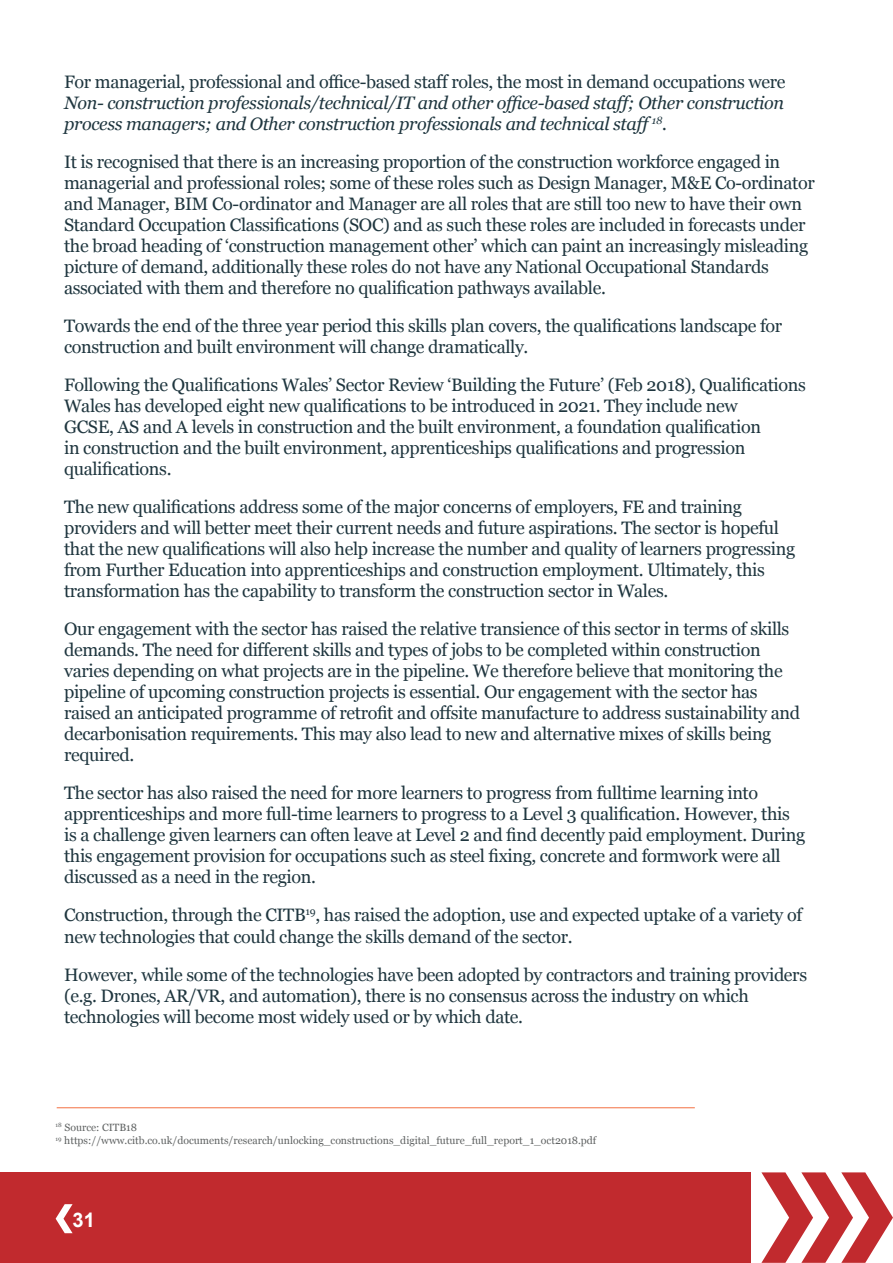
<style>
.page{position:relative;width:893px;height:1263px;background:#fff}
.page>*{position:absolute;margin:0;border:0;box-sizing:border-box;transform-origin:0 0}
.t1{font:700 20.1px "Arial";color:#fff}
.t2{font:18px/21px "Georgia";letter-spacing:-.02em;color:#1f363f}
.t3{font:italic 18px/21px "Georgia";letter-spacing:-.02em;color:#1f363f}
.t4{font:10.5px/13.5px "Georgia";color:#5f6262}
</style>
<div class="page">
<svg style="left:761px;top:1172px;width:132px;height:91px"></svg>
<div style="left:0;top:1172px;width:751px;height:91px;background:#c12a2e"></div>
<svg style="left:56px;top:1204px;width:17px;height:29px"></svg>
<hr style="left:57px;top:1107px;width:638px;height:1px;background:#f36f42">
<p class="t2" style="left:64px;top:71px;width:723px">For managerial, professional and office-based staff roles, the most in demand occupations were</p>
<p class="t3" style="left:64px;top:92px;width:721px">Non- construction professionals/technical/IT and other office-based staff; Other construction process managers; and Other construction professionals and technical staff<sup>18</sup>.</p>
<p class="t2" style="left:64px;top:151px;width:752px">It is recognised that there is an increasing proportion of the construction workforce engaged in managerial and professional roles; some of these roles such as Design Manager, M&amp;E Co-ordinator and Manager, BIM Co-ordinator and Manager are all roles that are still too new to have their own Standard Occupation Classifications (SOC) and as such these roles are included in forecasts under the broad heading of ‘construction management other’ which can paint an increasingly misleading picture of demand, additionally these roles do not have any National Occupational Standards associated with them and therefore no qualification pathways available.</p>
<p class="t2" style="left:64px;top:315px;width:720px">Towards the end of the three year period this skills plan covers, the qualifications landscape for construction and built environment will change dramatically.</p>
<p class="t2" style="left:64px;top:374px;width:743px">Following the Qualifications Wales’ Sector Review ‘Building the Future’ (Feb 2018), Qualifications Wales has developed eight new qualifications to be introduced in 2021. They include new<br>GCSE, AS and A levels in construction and the built environment, a foundation qualification<br>in construction and the built environment, apprenticeships qualifications and progression qualifications.</p>
<p class="t2" style="left:64px;top:496px;width:733px">The new qualifications address some of the major concerns of employers, FE and training providers and will better meet their current needs and future aspirations. The sector is hopeful that the new qualifications will also help increase the number and quality of learners progressing from Further Education into apprenticeships and construction employment. Ultimately, this transformation has the capability to transform the construction sector in Wales.</p>
<p class="t2" style="left:64px;top:618px;width:738px">Our engagement with the sector has raised the relative transience of this sector in terms of skills demands. The need for different skills and types of jobs to be completed within construction varies depending on what projects are in the pipeline. We therefore believe that monitoring the pipeline of upcoming construction projects is essential. Our engagement with the sector has raised an anticipated programme of retrofit and offsite manufacture to address sustainability and decarbonisation requirements. This may also lead to new and alternative mixes of skills being required.</p>
<p class="t2" style="left:64px;top:782px;width:743px">The sector has also raised the need for more learners to progress from fulltime learning into apprenticeships and more full-time learners to progress to a Level 3 qualification. However, this is a challenge given learners can often leave at Level 2 and find decently paid employment. During this engagement provision for occupations such as steel fixing, concrete and formwork were all discussed as a need in the region.</p>
<p class="t2" style="left:64px;top:903px;width:740px;line-height:21.6px">Construction, through the CITB<sup>19</sup>, has raised the adoption, use and expected uptake of a variety of new technologies that could change the skills demand of the sector.</p>
<p class="t2" style="left:64px;top:963px;width:744px">However, while some of the technologies have been adopted by contractors and training providers (e.g. Drones, AR/VR, and automation), there is no consensus across the industry on which technologies will become most widely used or by which date.</p>
<p class="t4" style="left:56px;top:1120px;width:542px"><sup>18</sup> Source: CITB18<br><sup>19</sup> https://www.citb.co.uk/documents/research/unlocking_constructions_digital_future_full_report_1_oct2018.pdf</p>
<p class="t1" style="left:73px;top:1206px;width:24px">31</p>
</div>
